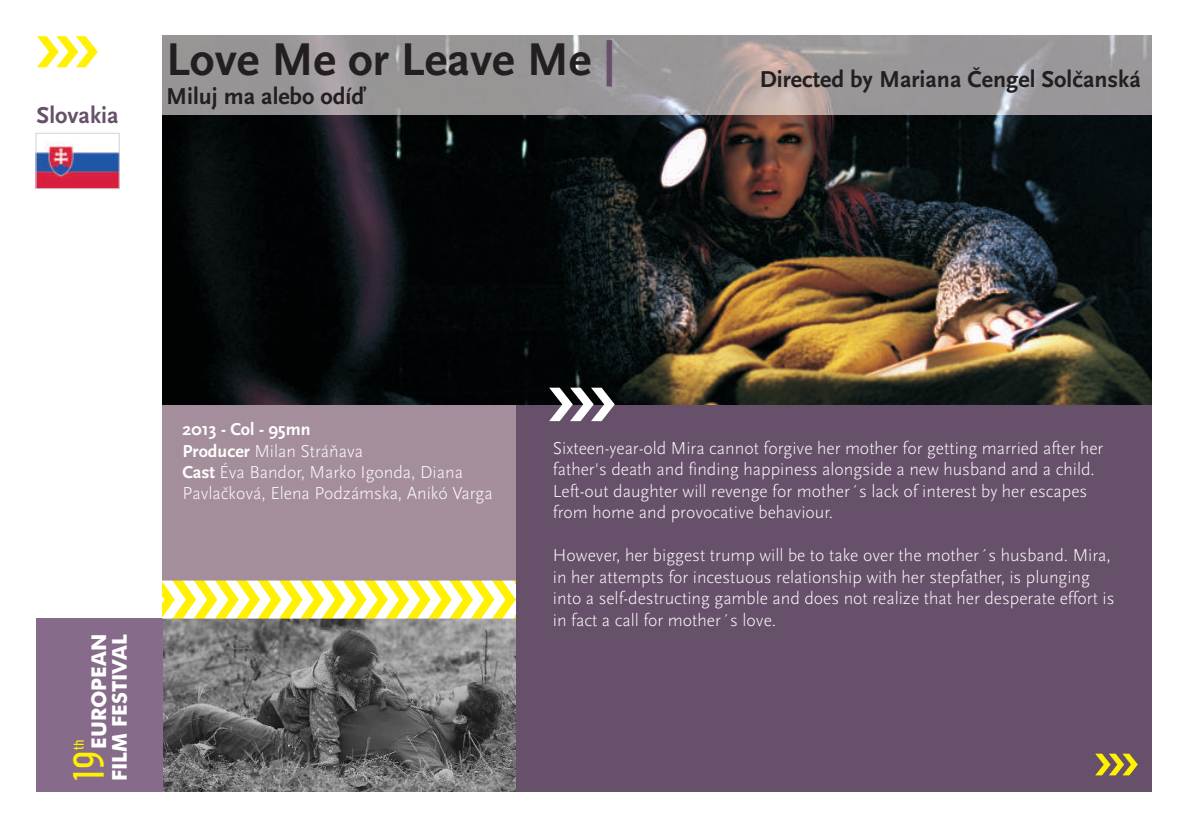
<style>
.page{position:relative;width:1188px;height:828px;background:#fff}
.page>*{position:absolute;margin:0;border:0;box-sizing:border-box;transform-origin:0 0}
.t1{font:700 48px "Scala Sans Pro";color:#231f20}
.t2{font:40.8px "Chica Mono";color:#fff101}
.t3{font:700 24px "Scala Sans Pro";color:#231f20}
.t4{font:700 24px "Scala Sans Pro";color:#67506a}
.t5{font:500 20.4px/20.6px "Futura BT";color:#fff;text-align:right}
.t6{font:300 18px/21.4px "Scala Sans Pro";color:#fff}
.t7{font:13.2px "Chica Mono";color:#fff101}
.s1{color:#67506a}
.s2{font-weight:700}
</style>
<div class="page">
<img style="left:162px;top:114px;width:990px;height:291px">
<div style="left:515px;top:405px;width:637px;height:387px;background:#67506a"></div>
<div style="left:162px;top:405px;width:353px;height:176px;background:#a58e9b"></div>
<img style="left:162px;top:618px;width:353px;height:174px">
<div style="left:36px;top:618px;width:126px;height:174px;background:#866b8a"></div>
<svg style="left:162px;top:581px;width:353px;height:37px"></svg>
<img style="left:162px;top:36px;width:990px;height:78px">
<svg style="left:37px;top:36px;width:61px;height:31px"></svg>
<svg style="left:1095px;top:754px;width:43px;height:21px"></svg>
<svg style="left:549px;top:388px;width:66px;height:33px"></svg>
<img style="left:38px;top:144px;width:79px;height:43px">
<div style="left:36px;top:133px;width:83px;height:56px;border:1px solid #d1d2d4"></div>
<h3 class="t4" style="left:37px;top:106px;width:84px">Slovakia</h3>
<h1 class="t1" style="left:166px;top:40px;width:451px">Love Me or Leave Me <span class="s1">|</span></h1>
<h3 class="t3" style="left:166px;top:87px;width:200px">Miluj ma alebo odíï</h3>
<h3 class="t3" style="left:760px;top:69px;width:383px">Directed by Mariana Èengel Solèanská</h3>
<p class="t5" style="left:91px;top:781px;width:149px;rotate:-90deg">EUROPEAN<br>FILM FESTIVAL</p>
<p class="t7" style="left:71px;top:751px;width:13px;rotate:-90deg">th</p>
<h2 class="t2" style="left:63px;top:783px;width:35px;rotate:-90deg">19</h2>
<p class="t6" style="left:183px;top:420px;width:312px"><span class="s2">2013 - Col - 95mn<br>Producer</span> Milan Stráòava<br><span class="s2">Cast</span> Éva Bandor, Marko Igonda, Diana<br>Pavlaèková, Elena Podzámska, Anikó Varga</p>
<p class="t6" style="left:553px;top:439px;width:552px">Sixteen-year-old Mira cannot forgive her mother for getting married after her father's death and finding happiness alongside a new husband and a child.<br>Left-out daughter will revenge for mother´s lack of interest by her escapes from home and provocative behaviour.</p>
<p class="t6" style="left:553px;top:546px;width:563px">However, her biggest trump will be to take over the mother´s husband. Mira, in her attempts for incestuous relationship with her stepfather, is plunging into a self-destructing gamble and does not realize that her desperate effort is in fact a call for mother´s love.</p>
</div>
